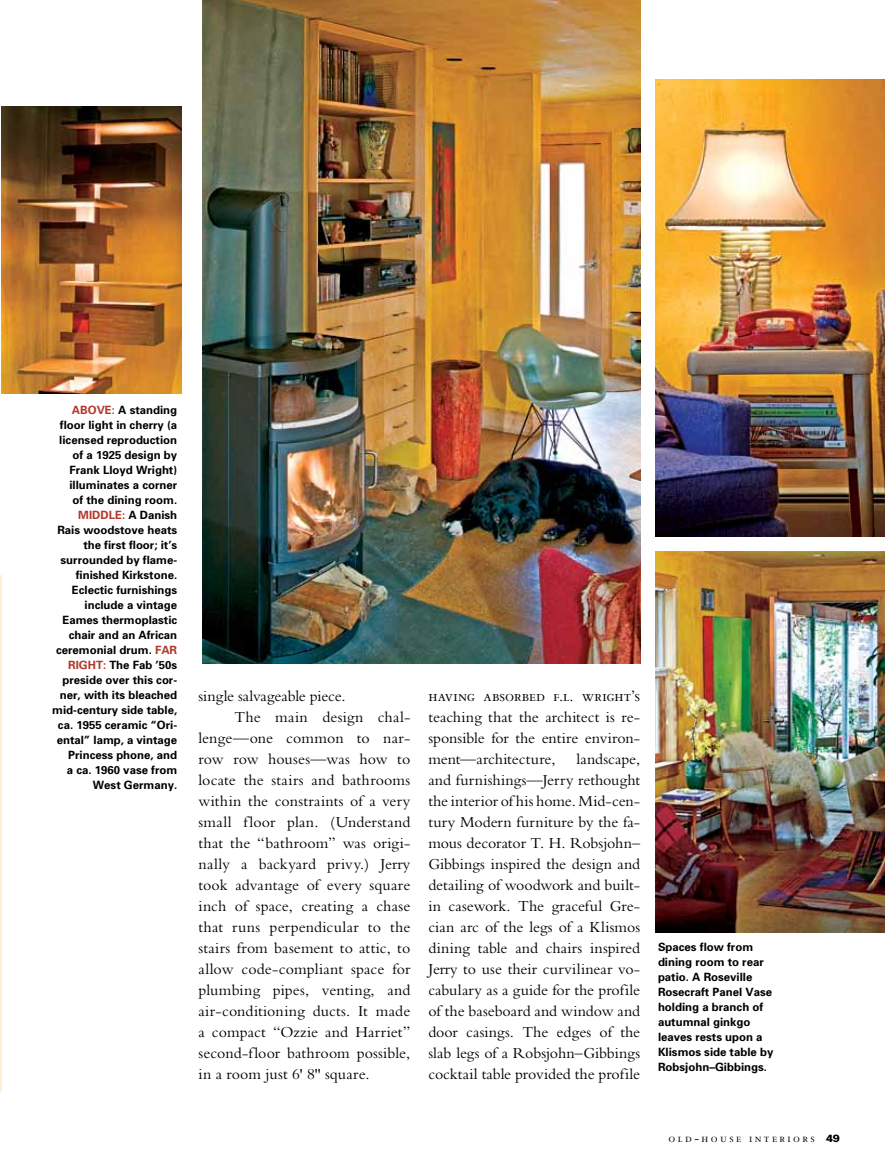
<style>
.page{position:relative;width:885px;height:1175px;background:#fff}
.page>*{position:absolute;margin:0;border:0;box-sizing:border-box;transform-origin:0 0}
.t1{font:15.9px/21px "Bembo";letter-spacing:.005em;color:#000;text-align:justify}
.t2{font:15.9px "Bembo SC";letter-spacing:.015em;color:#000}
.t3{font:12px "Bembo Expert";letter-spacing:.2em;color:#000}
.t4{font:700 11.4px/15px "Univers";color:#000;text-align:right}
.t5{font:700 11.4px "Univers";color:#b3382c}
.s1{color:#b3382c}
.s2{font-family:"Univers";font-weight:900;font-size:10.5px}
</style>
<div class="page">
<hr style="left:0;top:575px;width:1px;height:516px;background:#fff0d4">
<img style="left:1px;top:107px;width:181px;height:286px">
<img style="left:203px;top:0;width:437px;height:664px">
<img style="left:655px;top:80px;width:229px;height:456px">
<img style="left:655px;top:551px;width:229px;height:381px">
<p class="t5" style="left:72px;top:402px;width:10px">ABO</p>
<p class="t4" style="left:59px;top:402px;width:119px"><span class="s1">VE:</span> A standing<br>floor light in cherry (a licensed reproduction of a 1925 design by<br>Frank Lloyd Wright) illuminates a corner of the dining room.</p>
<p class="t5" style="left:78px;top:507px;width:9px">MIDDLE</p>
<p class="t4" style="left:122px;top:507px;width:57px"><span class="s1">:</span> A Danish</p>
<p class="t4" style="left:57px;top:522px;width:121px">Rais woodstove heats</p>
<p class="t4" style="left:83px;top:537px;width:95px">the first floor; it’s</p>
<p class="t4" style="left:61px;top:552px;width:118px">surrounded by flame-</p>
<p class="t4" style="left:76px;top:567px;width:103px">finished Kirkstone.</p>
<p class="t4" style="left:72px;top:582px;width:107px">Eclectic furnishings</p>
<p class="t4" style="left:85px;top:597px;width:94px">include a vintage</p>
<p class="t4" style="left:62px;top:612px;width:116px">Eames thermoplastic</p>
<p class="t4" style="left:69px;top:627px;width:110px">chair and an African</p>
<p class="t4" style="left:56px;top:642px;width:114px">ceremonial drum. <span class="s1">FAR</span></p>
<p class="t5" style="left:68px;top:657px;width:8px">RIGHT</p>
<p class="t4" style="left:52px;top:657px;width:126px"><span class="s1">:</span> The Fab ’50s<br>preside over this cor&shy;ner, with its bleached mid-century side table, ca. 1955 ceramic “Ori&shy;ental” lamp, a vintage<br>Princess phone, and<br>a ca. 1960 vase from<br>West Germany.</p>
<p class="t1" style="left:198px;top:685px;width:148px">single salvageable piece.</p>
<p class="t1" style="left:234px;top:706px;width:177px">The main design chal-</p>
<p class="t1" style="left:198px;top:727px;width:213px">lenge—one common to nar-</p>
<p class="t1" style="left:198px;top:748px;width:213px">row row houses—was how to</p>
<p class="t1" style="left:198px;top:769px;width:213px">locate the stairs and bathrooms</p>
<p class="t1" style="left:198px;top:790px;width:213px">within the constraints of a very</p>
<p class="t1" style="left:198px;top:811px;width:213px">small floor plan. (Understand</p>
<p class="t1" style="left:198px;top:832px;width:213px">that the “bathroom” was origi-</p>
<p class="t1" style="left:198px;top:853px;width:213px">nally a backyard privy.) Jerry</p>
<p class="t1" style="left:198px;top:874px;width:213px">took advantage of every square</p>
<p class="t1" style="left:198px;top:895px;width:213px">inch of space, creating a chase</p>
<p class="t1" style="left:198px;top:916px;width:213px">that runs perpendicular to the</p>
<p class="t1" style="left:198px;top:937px;width:213px">stairs from basement to attic, to</p>
<p class="t1" style="left:198px;top:958px;width:213px">allow code-compliant space for</p>
<p class="t1" style="left:198px;top:979px;width:213px">plumbing pipes, venting, and</p>
<p class="t1" style="left:198px;top:1000px;width:213px">air-conditioning ducts. It made</p>
<p class="t1" style="left:198px;top:1021px;width:213px">a compact “Ozzie and Harriet”</p>
<p class="t1" style="left:198px;top:1042px;width:213px">second-floor bathroom possible,</p>
<p class="t1" style="left:198px;top:1063px;width:173px">in a room just 6' 8'' square.</p>
<p class="t2" style="left:428px;top:687px;width:213px">having absorbed f.l. wright’s</p>
<p class="t1" style="left:428px;top:706px;width:213px">teaching that the architect is re&shy;sponsible for the entire environ&shy;ment—architecture,</p>
<p class="t1" style="left:428px;top:748px;width:213px;text-indent:148px">landscape, and furnishings—Jerry rethought the interior of his home. Mid-cen&shy;tury Modern furniture by the fa&shy;mous decorator T. H. Robsjohn– Gibbings inspired the design and detailing of woodwork and built&shy;in casework. The graceful Gre&shy;cian arc of the legs of a Klismos dining table and chairs inspired Jerry to use their curvilinear vo&shy;cabulary as a guide for the profile of the baseboard and window and door casings. The edges of the slab legs of a Robsjohn–Gibbings cocktail table provided the profile</p>
<p class="t4" style="left:657px;top:939px;width:117px;text-align:left">Spaces flow from dining room to rear patio. A Roseville<br>Rosecraft Panel Vase holding a branch of autumnal ginkgo leaves rests upon a<br>Klismos side table by<br>Robsjohn–Gibbings.</p>
<p class="t3" style="left:668px;top:1132px;width:173px">old-house interiors <span class="s2">49</span></p>
</div>
